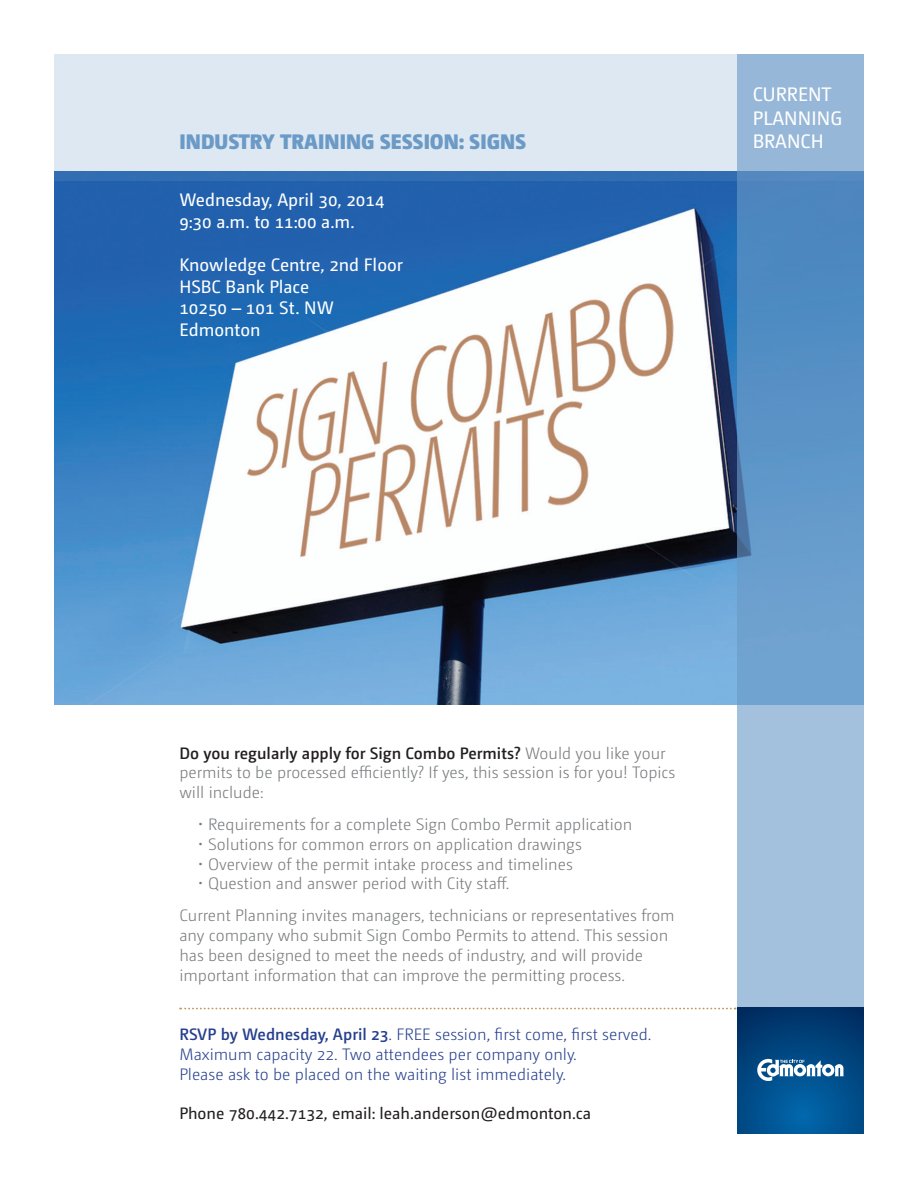
<style>
.page{position:relative;width:918px;height:1188px;background:#fff}
.page>*{position:absolute;margin:0;border:0;box-sizing:border-box;transform-origin:0 0}
.t1{font:900 21px "Camingo Dos";color:#6b9ac7}
.t2{font:19.5px/23.4px "Camingo Dos";color:#fff}
.t3{font:18px/21.6px "Camingo Dos";color:#fff}
.t4{font:300 16.5px/19.8px "Camingo Dos";color:#76787b}
.t5{font:300 16.5px/19.8px "Camingo Dos";color:#253f8e}
.t6{font:16.5px "Camingo Dos";color:#231f20}
.s1{font-weight:600;color:#231f20}
.s2{font-weight:600}
</style>
<div class="page">
<img style="left:54px;top:180px;width:684px;height:524px">
<svg style="left:54px;top:54px;width:684px;height:126px;background:#d0dfed"></svg>
<svg style="left:738px;top:54px;width:126px;height:954px;background:#79a5cf"></svg>
<svg style="left:738px;top:1008px;width:126px;height:126px;background:#004783"></svg>
<svg style="left:757px;top:1059px;width:87px;height:22px"></svg>
<svg style="left:180px;top:1008px;width:556px;height:1px"></svg>
<p class="t1" style="left:179px;top:129px;width:348px">INDUSTRY TRAINING SESSION: SIGNS</p>
<p class="t3" style="left:179px;top:189px;width:207px">Wednesday, April 30, 2014<br>9:30 a.m. to 11:00 a.m.</p>
<p class="t3" style="left:179px;top:254px;width:225px">Knowledge Centre, 2nd Floor<br>HSBC Bank Place<br>10250 – 101 St. NW<br>Edmonton</p>
<p class="t2" style="left:753px;top:83px;width:91px">CURRENT<br>PLANNING<br>BRANCH</p>
<p class="t4" style="left:179px;top:743px;width:497px"><span class="s1">Do you regularly apply for Sign Combo Permits?</span> Would you like your permits to be processed efficiently? If yes, this session is for you! Topics will include:</p>
<p class="t4" style="left:197px;top:814px;width:436px">• Requirements for a complete Sign Combo Permit application</p>
<p class="t4" style="left:197px;top:834px;width:386px">• Solutions for common errors on application drawings</p>
<p class="t4" style="left:197px;top:854px;width:377px">• Overview of the permit intake process and timelines</p>
<p class="t4" style="left:179px;top:868px;width:497px;line-height:31.8px;text-indent:18px">• Question and answer period with City staff.<br>Current Planning invites managers, technicians or representatives from</p>
<p class="t4" style="left:179px;top:925px;width:490px">any company who submit Sign Combo Permits to attend. This session has been designed to meet the needs of industry, and will provide important information that can improve the permitting process.</p>
<p class="t5" style="left:179px;top:1024px;width:474px"><span class="s2">RSVP by Wednesday, April 23</span>. FREE session, first come, first served.<br>Maximum capacity 22. Two attendees per company only.<br>Please ask to be placed on the waiting list immediately.</p>
<p class="t6" style="left:179px;top:1104px;width:413px">Phone 780.442.7132, email: leah.anderson@edmonton.ca</p>
</div>
